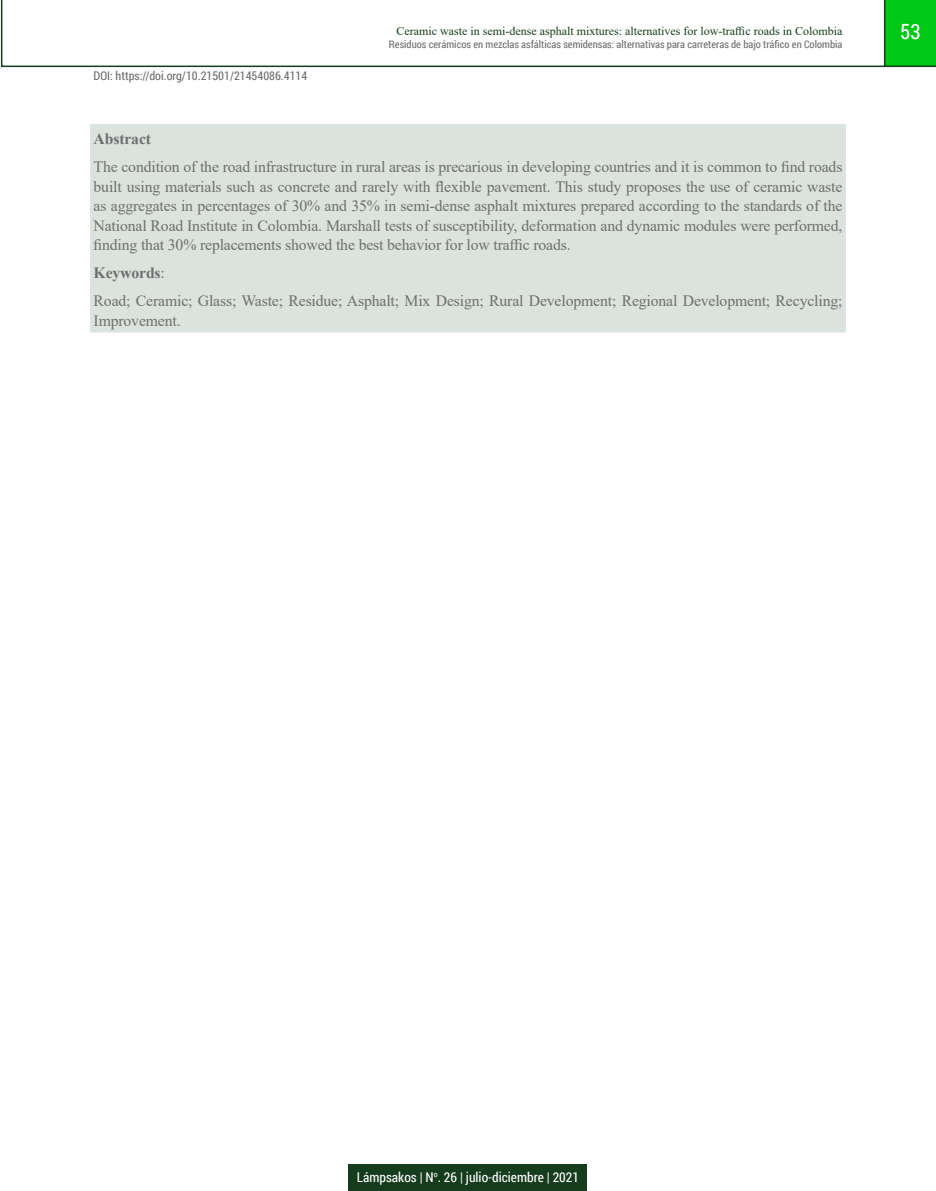
<style>
.page{position:relative;width:936px;height:1191px;background:#fff}
.page>*{position:absolute;margin:0;border:0;box-sizing:border-box;transform-origin:0 0}
.t1{font:21px "Roboto Condensed";color:#fff}
.t2{font:15.75px/19.5px "Times New Roman";letter-spacing:-.01em;color:#706f6f;text-align:justify}
.t3{font:700 15.75px "Times New Roman";letter-spacing:-.01em;color:#706f6f}
.t4{font:13.5px "Roboto Condensed";color:#fff}
.t5{font:12px "Times New Roman";color:#153c1d}
.t6{font:12px "Roboto Condensed";color:#706f6f}
.t7{font:10.5px "Roboto Condensed";color:#706f6f}
.s1{font-weight:700}
</style>
<div class="page">
<svg style="left:1px;top:0;width:934px;height:67px"></svg>
<hr style="left:883px;top:0;width:2px;height:66px;background:#153c1d">
<div style="left:349px;top:1164px;width:238px;height:26px;background:#153c1d"></div>
<div style="left:89px;top:123px;width:757px;height:210px;background:#dce2dd"></div>
<div style="left:89px;top:123px;width:758px;height:211px;border:2px solid #fff"></div>
<p class="t6" style="left:94px;top:68px;width:215px">DOI: https://doi.org/10.21501/21454086.4114</p>
<p class="t5" style="left:396px;top:22px;width:447px">Ceramic waste in semi-dense asphalt mixtures: alternatives for low-traffic roads in Colombia</p>
<p class="t7" style="left:389px;top:36px;width:455px">Residuos cerámicos en mezclas asfálticas semidensas: alternativas para carreteras de bajo tráfico en Colombia</p>
<p class="t3" style="left:94px;top:127px;width:59px">Abstract</p>
<p class="t2" style="left:94px;top:157px;width:750px">The condition of the road infrastructure in rural areas is precarious in developing countries and it is common to find roads built using materials such as concrete and rarely with flexible pavement. This study proposes the use of ceramic waste as aggregates in percentages of 30% and 35% in semi-dense asphalt mixtures prepared according to the standards of the National Road Institute in Colombia. Marshall tests of susceptibility, deformation and dynamic modules were performed, finding that 30% replacements showed the best behavior for low traffic roads.</p>
<p class="t2" style="left:94px;top:258px;width:750px;line-height:28px"><span class="s1">Keywords</span>:<br>Road; Ceramic; Glass; Waste; Residue; Asphalt; Mix Design; Rural Development; Regional Development; Recycling;</p>
<p class="t2" style="left:94px;top:310px;width:89px">Improvement.</p>
<h1 class="t1" style="left:900px;top:17px;width:22px">53</h1>
<p class="t4" style="left:357px;top:1167px;width:223px">Lámpsakos | N<sup>o</sup>. 26 | julio-diciembre | 2021</p>
</div>
